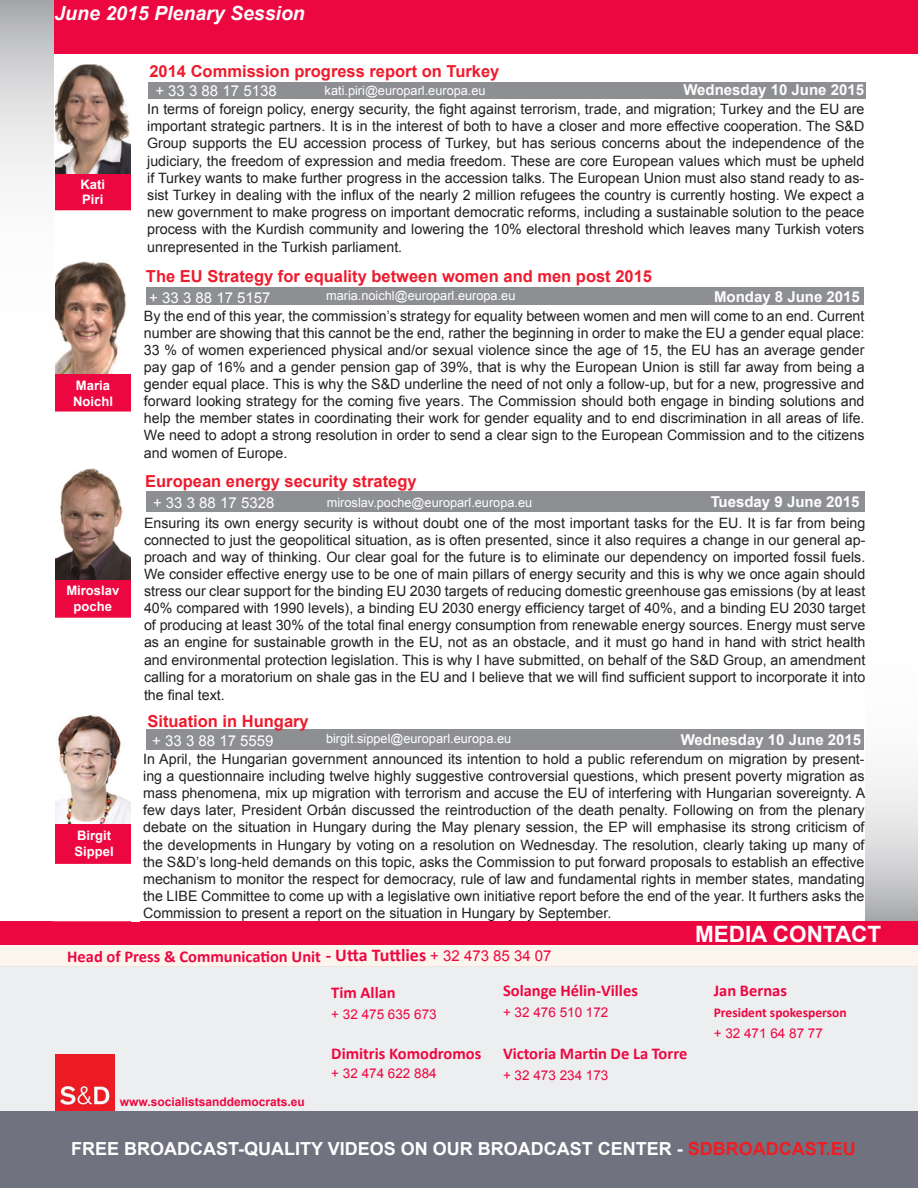
<style>
.page{position:relative;width:918px;height:1188px;background:#fff}
.page>*{position:absolute;margin:0;border:0;box-sizing:border-box;transform-origin:0 0}
.t1{font:700 22.5px "Arial";color:#fff}
.t2{font:italic 700 19.5px "Arial";color:#fff}
.t3{font:700 18px "Arial";color:#fff}
.t4{font:700 16.5px "Arial";color:#ee1b2d}
.t5{font:700 16.5px "Calibri";color:#ed0741}
.t6{font:700 15px "Arial";color:#fff}
.t7{font:15px "Arial";color:#fff}
.t8{font:14.25px/17.2px "Arial";color:#231f20;text-align:justify}
.t9{font:13.5px "Arial";color:#ed0741}
.t10{font:700 13.5px "Calibri";color:#ed0741}
.t11{font:700 13.05px/15.6px "Arial";color:#fff;text-align:center}
.t12{font:12.75px "Arial";color:#fff}
.t13{font:700 12px "Arial";color:#ed0741}
.s1{font-size:18px}
.s2{font-family:"Arial";font-weight:400;font-size:15px}
.s3{color:#ee1d23}
</style>
<div class="page">
<div style="left:0;top:966px;width:918px;height:146px;background:#edeeef"></div>
<div style="left:54px;top:0;width:864px;height:54px;background:#ed0741"></div>
<div style="left:0;top:921px;width:918px;height:24px;background:#ed0741"></div>
<svg style="left:865px;top:773px;width:53px;height:148px"></svg>
<img style="left:56px;top:1054px;width:58px;height:58px">
<div style="left:0;top:945px;width:918px;height:21px;background:#fbf5ed"></div>
<div style="left:55px;top:45px;width:80px;height:885px;background:#ed0741"></div>
<img style="left:55px;top:65px;width:77px;height:109px">
<div style="left:148px;top:82px;width:717px;height:16px;background:#8d8f92"></div>
<div style="left:0;top:1112px;width:918px;height:76px;background:#707280"></div>
<img style="left:55px;top:712px;width:77px;height:111px">
<div style="left:146px;top:287px;width:718px;height:18px;background:#8d8f92"></div>
<div style="left:146px;top:492px;width:719px;height:20px;background:#8d8f92"></div>
<img style="left:55px;top:261px;width:77px;height:113px">
<div style="left:146px;top:730px;width:718px;height:20px;background:#8d8f92"></div>
<img style="left:55px;top:469px;width:77px;height:111px">
<div style="left:132px;top:54px;width:8px;height:867px;background:#fff"></div>
<div style="left:53px;top:210px;width:82px;height:51px;background:#fff;border:2px solid #fff"></div>
<div style="left:54px;top:54px;width:79px;height:11px;background:#fff"></div>
<div style="left:54px;top:618px;width:82px;height:94px;background:#fff"></div>
<div style="left:52px;top:864px;width:82px;height:57px;background:#fff"></div>
<div style="left:48px;top:54px;width:7px;height:852px;background:#fff"></div>
<svg style="left:0;top:0;width:54px;height:181px"></svg>
<div style="left:53px;top:412px;width:82px;height:57px;background:#fff"></div>
<p class="t2" style="left:54px;top:0;width:252px">June 2015 Plenary Session</p>
<p class="t4" style="left:149px;top:60px;width:351px">2014 Commission progress report on Turkey</p>
<p class="t7" style="left:155px;top:81px;width:123px">+ 33 3 88 17 5138</p>
<p class="t12" style="left:325px;top:82px;width:163px">kati.piri@europarl.europa.eu</p>
<p class="t6" style="left:683px;top:80px;width:182px">Wednesday 10 June 2015</p>
<p class="t11" style="left:80px;top:177px;width:26px">Kati</p>
<p class="t11" style="left:82px;top:192px;width:23px">Piri</p>
<p class="t11" style="left:76px;top:378px;width:36px">Maria</p>
<p class="t11" style="left:73px;top:394px;width:41px">Noichl</p>
<p class="t11" style="left:66px;top:583px;width:54px">Miroslav poche</p>
<p class="t11" style="left:77px;top:828px;width:36px">Birgit</p>
<p class="t11" style="left:74px;top:844px;width:41px">Sippel</p>
<p class="t8" style="left:147px;top:101px;width:719px">In terms of foreign policy, energy security, the fight against terrorism, trade, and migration; Turkey and the EU are important strategic partners. It is in the interest of both to have a closer and more effective cooperation. The S&amp;D Group supports the EU accession process of Turkey, but has serious concerns about the independence of the judiciary, the freedom of expression and media freedom. These are core European values which must be upheld if Turkey wants to make further progress in the accession talks. The European Union must also stand ready to as&shy;sist Turkey in dealing with the influx of the nearly 2 million refugees the country is currently hosting. We expect a new government to make progress on important democratic reforms, including a sustainable solution to the peace process with the Kurdish community and lowering the 10% electoral threshold which leaves many Turkish voters unrepresented in the Turkish parliament.</p>
<p class="t4" style="left:146px;top:265px;width:508px">The EU Strategy for equality between women and men post 2015</p>
<p class="t7" style="left:149px;top:288px;width:123px">+ 33 3 88 17 5157</p>
<p class="t12" style="left:326px;top:287px;width:191px">maria.noichl@europarl.europa.eu</p>
<p class="t6" style="left:714px;top:287px;width:147px">Monday 8 June 2015</p>
<p class="t8" style="left:144px;top:307px;width:722px">By the end of this year, the commission’s strategy for equality between women and men will come to an end. Current number are showing that this cannot be the end, rather the beginning in order to make the EU a gender equal place:<br>33 % of women experienced physical and/or sexual violence since the age of 15, the EU has an average gender pay gap of 16% and a gender pension gap of 39%, that is why the European Union is still far away from being a gender equal place. This is why the S&amp;D underline the need of not only a follow-up, but for a new, progressive and forward looking strategy for the coming five years. The Commission should both engage in binding solutions and help the member states in coordinating their work for gender equality and to end discrimination in all areas of life.<br>We need to adopt a strong resolution in order to send a clear sign to the European Commission and to the citizens and women of Europe.</p>
<p class="t4" style="left:145px;top:471px;width:273px">European energy security strategy</p>
<p class="t7" style="left:153px;top:493px;width:123px">+ 33 3 88 17 5328</p>
<p class="t12" style="left:327px;top:494px;width:207px">miroslav.poche@europarl.europa.eu</p>
<p class="t6" style="left:711px;top:492px;width:150px">Tuesday 9 June 2015</p>
<p class="t8" style="left:144px;top:514px;width:723px">Ensuring its own energy security is without doubt one of the most important tasks for the EU. It is far from being connected to just the geopolitical situation, as is often presented, since it also requires a change in our general ap&shy;proach and way of thinking. Our clear goal for the future is to eliminate our dependency on imported fossil fuels.<br>We consider effective energy use to be one of main pillars of energy security and this is why we once again should stress our clear support for the binding EU 2030 targets of reducing domestic greenhouse gas emissions (by at least 40% compared with 1990 levels), a binding EU 2030 energy efficiency target of 40%, and a binding EU 2030 target of producing at least 30% of the total final energy consumption from renewable energy sources. Energy must serve as an engine for sustainable growth in the EU, not as an obstacle, and it must go hand in hand with strict health and environmental protection legislation. This is why I have submitted, on behalf of the S&amp;D Group, an amendment calling for a moratorium on shale gas in the EU and I believe that we will find sufficient support to incorporate it into the final text.</p>
<p class="t4" style="left:147px;top:710px;width:163px">Situation in Hungary</p>
<p class="t7" style="left:152px;top:731px;width:123px">+ 33 3 88 17 5559</p>
<p class="t12" style="left:326px;top:731px;width:187px">birgit.sippel@europarl.europa.eu</p>
<p class="t6" style="left:681px;top:730px;width:182px">Wednesday 10 June 2015</p>
<p class="t8" style="left:143px;top:751px;width:724px">In April, the Hungarian government announced its intention to hold a public referendum on migration by present&shy;ing a questionnaire including twelve highly suggestive controversial questions, which present poverty migration as mass phenomena, mix up migration with terrorism and accuse the EU of interfering with Hungarian sovereignty. A few days later, President Orbán discussed the reintroduction of the death penalty. Following on from the plenary debate on the situation in Hungary during the May plenary session, the EP will emphasise its strong criticism of the developments in Hungary by voting on a resolution on Wednesday. The resolution, clearly taking up many of the S&amp;D’s long-held demands on this topic, asks the Commission to put forward proposals to establish an effective mechanism to monitor the respect for democracy, rule of law and fundamental rights in member states, mandating the LIBE Committee to come up with a legislative own initiative report before the end of the year. It furthers asks the Commission to present a report on the situation in Hungary by September.</p>
<p class="t1" style="left:695px;top:919px;width:188px">MEDIA CONTACT</p>
<p class="t5" style="left:67px;top:946px;width:486px">Head of Press &amp; Communication Unit <span class="s1">- Utta Tuttlies</span> <span class="s2">+ 32 473 85 34 07</span></p>
<p class="t13" style="left:120px;top:1094px;width:186px">www.socialistsanddemocrats.eu</p>
<p class="t5" style="left:331px;top:982px;width:66px">Tim Allan</p>
<p class="t9" style="left:331px;top:1006px;width:107px">+ 32 475 635 673</p>
<p class="t5" style="left:331px;top:1042px;width:152px">Dimitris Komodromos</p>
<p class="t9" style="left:331px;top:1065px;width:107px">+ 32 474 622 884</p>
<p class="t5" style="left:503px;top:980px;width:136px">Solange Hélin-Villes</p>
<p class="t9" style="left:503px;top:1003px;width:107px">+ 32 476 510 172</p>
<p class="t5" style="left:503px;top:1042px;width:186px">Victoria Martin De La Torre</p>
<p class="t9" style="left:503px;top:1067px;width:107px">+ 32 473 234 173</p>
<p class="t5" style="left:714px;top:980px;width:75px">Jan Bernas</p>
<p class="t10" style="left:714px;top:1004px;width:134px">President spokesperson</p>
<p class="t9" style="left:714px;top:1024px;width:111px">+ 32 471 64 87 77</p>
<p class="t3" style="left:71px;top:1137px;width:786px">FREE BROADCAST-QUALITY VIDEOS ON OUR BROADCAST CENTER - <span class="s3">SDBROADCAST.EU</span></p>
</div>
